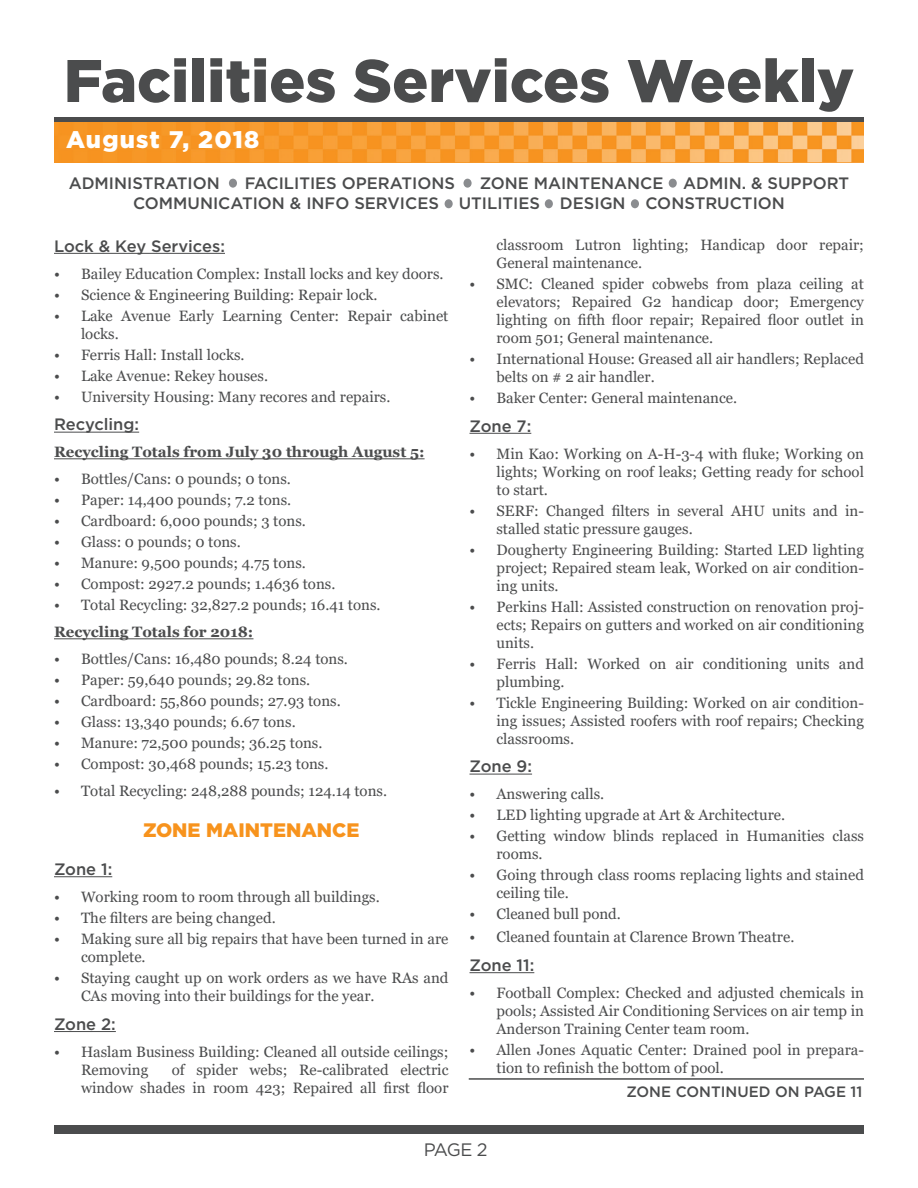
<style>
.page{position:relative;width:918px;height:1188px;background:#fff}
.page>*{position:absolute;margin:0;border:0;box-sizing:border-box;transform-origin:0 0}
.t1{font:900 60px "Gotham";color:#4b4c4d}
.t2{font:900 24px "Gotham";letter-spacing:.05em;color:#fff}
.t3{font:900 19.5px "Gotham";color:#f7931d}
.t4{font:18px "Gotham";color:#4b4c4d}
.t5{font:500 16.5px/19.8px "Gotham";color:#4b4c4d}
.t6{font:15px/18px "Georgia";color:#4b4c4d}
.t7{font:700 15px "Georgia";color:#4b4c4d}
.t8{font:500 15px "Gotham";color:#4b4c4d}
</style>
<div class="page">
<div style="left:229px;top:179px;width:8px;height:9px;background:#8a8c8f;border-radius:50%"></div>
<div style="left:445px;top:199px;width:8px;height:9px;background:#8a8c8f;border-radius:50%"></div>
<div style="left:669px;top:179px;width:8px;height:9px;background:#8a8c8f;border-radius:50%"></div>
<div style="left:464px;top:179px;width:8px;height:9px;background:#8a8c8f;border-radius:50%"></div>
<div style="left:545px;top:199px;width:8px;height:9px;background:#8a8c8f;border-radius:50%"></div>
<div style="left:631px;top:199px;width:8px;height:9px;background:#8a8c8f;border-radius:50%"></div>
<div style="left:54px;top:1125px;width:810px;height:9px;background:#4b4c4d"></div>
<hr style="left:54px;top:253px;width:171px;height:1px;background:#4b4c4d">
<hr style="left:54px;top:432px;width:85px;height:1px;background:#4b4c4d">
<hr style="left:54px;top:458px;width:371px;height:1px;background:#4b4c4d">
<hr style="left:54px;top:638px;width:199px;height:1px;background:#4b4c4d">
<hr style="left:54px;top:876px;width:58px;height:1px;background:#4b4c4d">
<hr style="left:54px;top:1031px;width:62px;height:1px;background:#4b4c4d">
<hr style="left:470px;top:433px;width:61px;height:1px;background:#4b4c4d">
<hr style="left:470px;top:774px;width:62px;height:1px;background:#4b4c4d">
<hr style="left:470px;top:972px;width:64px;height:1px;background:#4b4c4d">
<div style="left:54px;top:117px;width:810px;height:6px;background:#4b4c4d"></div>
<img style="left:54px;top:122px;width:810px;height:40px">
<hr style="left:469px;top:1078px;width:395px;height:2px;background:#4b4c4d">
<h1 class="t1" style="left:64px;top:39px;width:792px">Facilities Services Weekly</h1>
<h2 class="t2" style="left:66px;top:123px;width:195px">August 7, 2018</h2>
<p class="t5" style="left:69px;top:173px;width:153px">ADMINISTRATION</p>
<p class="t5" style="left:245px;top:173px;width:212px">FACILITIES OPERATIONS</p>
<p class="t5" style="left:133px;top:173px;width:718px;text-indent:347px">ZONE MAINTENANCE ADMIN. &amp; SUPPORT<br>COMMUNICATION &amp; INFO SERVICES UTILITIES DESIGN CONSTRUCTION</p>
<p class="t5" style="left:54px;top:236px;width:173px">Lock &amp; Key Services:</p>
<p class="t6" style="left:54px;top:265px;width:391px">• Bailey Education Complex: Install locks and key doors.</p>
<p class="t6" style="left:54px;top:286px;width:325px">• Science &amp; Engineering Building: Repair lock.</p>
<p class="t6" style="left:81px;top:307px;width:369px;text-indent:-27px">• Lake Avenue Early Learning Center: Repair cabinet locks.</p>
<p class="t6" style="left:54px;top:346px;width:192px">• Ferris Hall: Install locks.</p>
<p class="t6" style="left:54px;top:367px;width:216px">• Lake Avenue: Rekey houses.</p>
<p class="t6" style="left:54px;top:388px;width:338px">• University Housing: Many recores and repairs.</p>
<p class="t5" style="left:54px;top:415px;width:87px">Recycling:</p>
<p class="t7" style="left:54px;top:443px;width:372px">Recycling Totals from July 30 through August 5:</p>
<p class="t6" style="left:54px;top:471px;width:238px">• Bottles/Cans: 0 pounds; 0 tons.</p>
<p class="t6" style="left:54px;top:492px;width:239px">• Paper: 14,400 pounds; 7.2 tons.</p>
<p class="t6" style="left:54px;top:513px;width:253px">• Cardboard: 6,000 pounds; 3 tons.</p>
<p class="t6" style="left:54px;top:534px;width:188px">• Glass: 0 pounds; 0 tons.</p>
<p class="t6" style="left:54px;top:555px;width:253px">• Manure: 9,500 pounds; 4.75 tons.</p>
<p class="t6" style="left:54px;top:576px;width:283px">• Compost: 2927.2 pounds; 1.4636 tons.</p>
<p class="t6" style="left:54px;top:597px;width:328px">• Total Recycling: 32,827.2 pounds; 16.41 tons.</p>
<p class="t7" style="left:54px;top:623px;width:201px">Recycling Totals for 2018:</p>
<p class="t6" style="left:54px;top:651px;width:296px">• Bottles/Cans: 16,480 pounds; 8.24 tons.</p>
<p class="t6" style="left:54px;top:672px;width:258px">• Paper: 59,640 pounds; 29.82 tons.</p>
<p class="t6" style="left:54px;top:693px;width:288px">• Cardboard: 55,860 pounds; 27.93 tons.</p>
<p class="t6" style="left:54px;top:714px;width:243px">• Glass: 13,340 pounds; 6.67 tons.</p>
<p class="t6" style="left:54px;top:735px;width:270px">• Manure: 72,500 pounds; 36.25 tons.</p>
<p class="t6" style="left:54px;top:756px;width:276px">• Compost: 30,468 pounds; 15.23 tons.</p>
<p class="t6" style="left:54px;top:782px;width:335px">• Total Recycling: 248,288 pounds; 124.14 tons.</p>
<h3 class="t3" style="left:143px;top:817px;width:218px">ZONE MAINTENANCE</h3>
<p class="t5" style="left:54px;top:859px;width:60px">Zone 1:</p>
<p class="t6" style="left:54px;top:888px;width:327px">• Working room to room through all buildings.</p>
<p class="t6" style="left:54px;top:909px;width:223px">• The filters are being changed.</p>
<p class="t6" style="left:81px;top:930px;width:369px;text-indent:-27px">• Making sure all big repairs that have been turned in are complete.</p>
<p class="t6" style="left:81px;top:969px;width:369px;text-indent:-27px">• Staying caught up on work orders as we have RAs and<br>CAs moving into their buildings for the year.</p>
<p class="t5" style="left:54px;top:1014px;width:63px">Zone 2:</p>
<p class="t6" style="left:81px;top:1043px;width:369px;text-indent:-27px">• Haslam Business Building: Cleaned all outside ceilings;<br>Removing</p>
<p class="t6" style="left:81px;top:1061px;width:369px;text-align:right">of spider webs; Re-calibrated electric<br>window shades in room 423; Repaired all first floor</p>
<p class="t6" style="left:496px;top:236px;width:369px">classroom Lutron lighting; Handicap door repair;<br>General maintenance.</p>
<p class="t6" style="left:496px;top:275px;width:369px;text-align:justify;text-indent:-27px">• SMC: Cleaned spider cobwebs from plaza ceiling at elevators; Repaired G2 handicap door; Emergency lighting on fifth floor repair; Repaired floor outlet in room 501; General maintenance.</p>
<p class="t6" style="left:496px;top:350px;width:369px;text-indent:-27px">• International House: Greased all air handlers; Replaced belts on # 2 air handler.</p>
<p class="t6" style="left:470px;top:389px;width:269px">• Baker Center: General maintenance.</p>
<p class="t5" style="left:470px;top:416px;width:63px">Zone 7:</p>
<p class="t6" style="left:496px;top:445px;width:369px;text-align:justify;text-indent:-27px">• Min Kao: Working on A-H-3-4 with fluke; Working on lights; Working on roof leaks; Getting ready for school to start.</p>
<p class="t6" style="left:496px;top:502px;width:369px;text-indent:-27px">• SERF: Changed filters in several AHU units and in&shy;stalled static pressure gauges.</p>
<p class="t6" style="left:496px;top:541px;width:369px;text-align:justify;text-indent:-27px">• Dougherty Engineering Building: Started LED lighting project; Repaired steam leak, Worked on air condition&shy;ing units.</p>
<p class="t6" style="left:496px;top:598px;width:369px;text-align:justify;text-indent:-27px">• Perkins Hall: Assisted construction on renovation proj&shy;ects; Repairs on gutters and worked on air conditioning units.</p>
<p class="t6" style="left:496px;top:655px;width:369px;text-indent:-27px">• Ferris Hall: Worked on air conditioning units and plumbing.</p>
<p class="t6" style="left:496px;top:694px;width:369px;text-align:justify;text-indent:-27px">• Tickle Engineering Building: Worked on air condition&shy;ing issues; Assisted roofers with roof repairs; Checking classrooms.</p>
<p class="t5" style="left:470px;top:756px;width:64px">Zone 9:</p>
<p class="t6" style="left:470px;top:786px;width:136px">• Answering calls.</p>
<p class="t6" style="left:470px;top:807px;width:317px">• LED lighting upgrade at Art &amp; Architecture.</p>
<p class="t6" style="left:496px;top:828px;width:369px;text-indent:-27px">• Getting window blinds replaced in Humanities class rooms.</p>
<p class="t6" style="left:496px;top:867px;width:369px;text-indent:-27px">• Going through class rooms replacing lights and stained ceiling tile.</p>
<p class="t6" style="left:470px;top:906px;width:153px">• Cleaned bull pond.</p>
<p class="t6" style="left:470px;top:928px;width:326px">• Cleaned fountain at Clarence Brown Theatre.</p>
<p class="t5" style="left:470px;top:955px;width:66px">Zone 11:</p>
<p class="t6" style="left:496px;top:984px;width:369px;text-align:justify;text-indent:-27px">• Football Complex: Checked and adjusted chemicals in pools; Assisted Air Conditioning Services on air temp in Anderson Training Center team room.</p>
<p class="t6" style="left:496px;top:1041px;width:369px;text-indent:-27px">• Allen Jones Aquatic Center: Drained pool in prepara&shy;tion to refinish the bottom of pool.</p>
<p class="t8" style="left:627px;top:1082px;width:237px">ZONE CONTINUED ON PAGE 11</p>
<p class="t4" style="left:424px;top:1138px;width:65px">PAGE 2</p>
</div>
